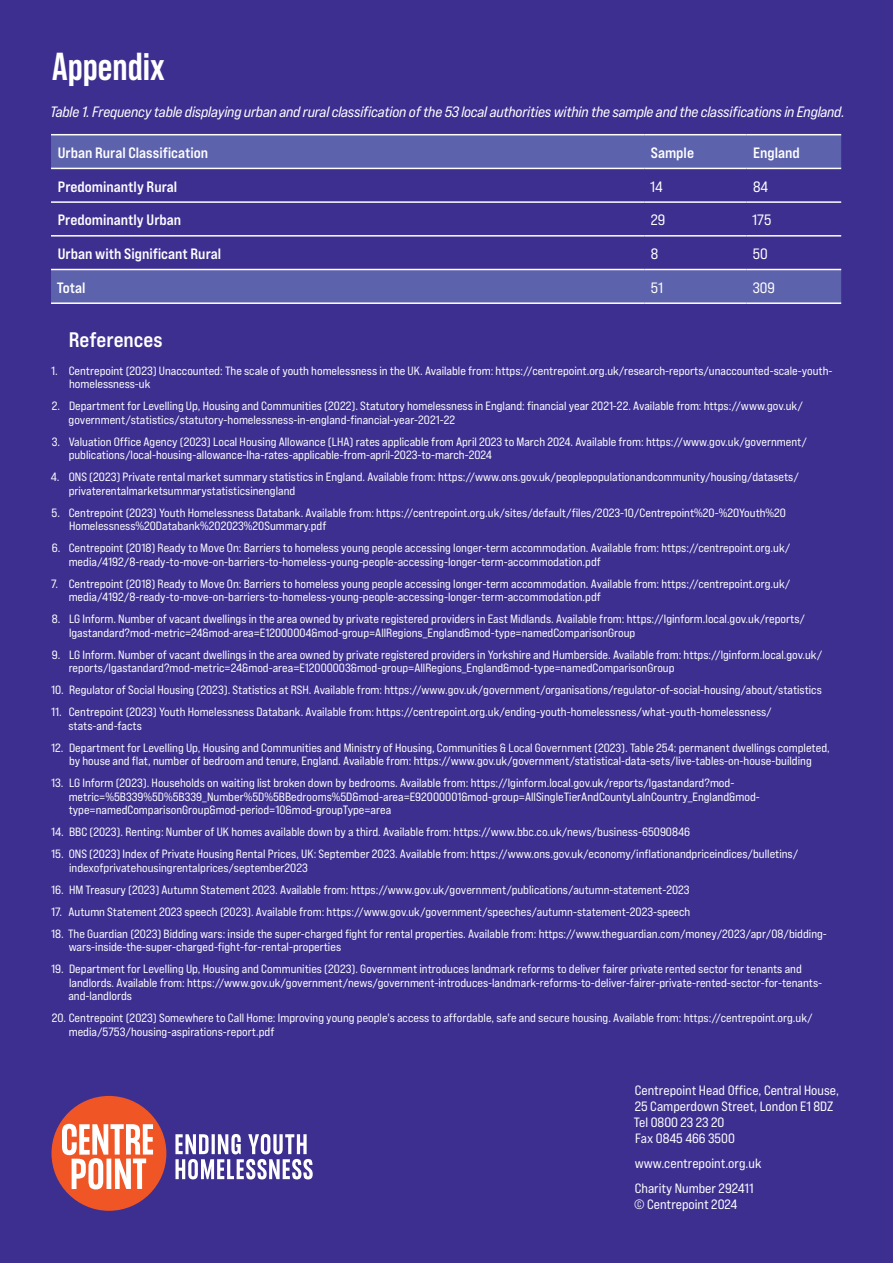
<style>
.page{position:relative;width:893px;height:1263px;background:#3d2f90}
.page>*{position:absolute;margin:0;border:0;box-sizing:border-box;transform-origin:0 0}
.t1{font:700 39px "Bebas Neue Pro";color:#fff}
.t2{font:21px "Bebas Neue Pro Exp Bd";color:#fff}
.t3{font:15px "Bebas Neue Pro Exp It";letter-spacing:-.01em;color:#fff}
.t4{font:15px "Bebas Neue Pro Exp Bd";color:#fff}
.t5{font:15px "Bebas Neue Pro Exp Rg";color:#fff}
.t6{font:13.5px/16.2px "Bebas Neue Pro Exp Rg";color:#fff}
.t7{font:12px/13.5px "Bebas Neue Pro Exp Rg";color:#fff}
</style>
<div class="page">
<svg style="left:175px;top:1134px;width:138px;height:45px"></svg>
<div style="left:52px;top:1096px;width:114px;height:115px;background:#f05625;border-radius:50%"></div>
<svg style="left:62px;top:1124px;width:91px;height:65px"></svg>
<svg style="left:51px;top:135px;width:790px;height:167px"></svg>
<hr style="left:51px;top:168px;width:593px;height:1px;background:#fff">
<hr style="left:644px;top:168px;width:102px;height:1px;background:#fff">
<hr style="left:746px;top:168px;width:95px;height:1px;background:#fff">
<hr style="left:51px;top:201px;width:593px;height:2px;background:#fff">
<hr style="left:644px;top:201px;width:102px;height:2px;background:#fff">
<hr style="left:746px;top:201px;width:95px;height:2px;background:#fff">
<hr style="left:51px;top:235px;width:593px;height:2px;background:#fff">
<hr style="left:644px;top:235px;width:102px;height:2px;background:#fff">
<hr style="left:746px;top:235px;width:95px;height:2px;background:#fff">
<hr style="left:51px;top:269px;width:593px;height:1px;background:#fff">
<hr style="left:644px;top:269px;width:102px;height:1px;background:#fff">
<hr style="left:746px;top:269px;width:95px;height:1px;background:#fff">
<hr style="left:51px;top:302px;width:593px;height:2px;background:#fff">
<hr style="left:644px;top:302px;width:102px;height:2px;background:#fff">
<hr style="left:746px;top:302px;width:95px;height:2px;background:#fff">
<hr style="left:51px;top:134px;width:593px;height:1px;background:#fff">
<hr style="left:644px;top:134px;width:102px;height:1px;background:#fff">
<hr style="left:746px;top:134px;width:95px;height:1px;background:#fff">
<h1 class="t1" style="left:52px;top:44px;width:114px">Appendix</h1>
<p class="t3" style="left:50px;top:102px;width:796px">Table 1. Frequency table displaying urban and rural classification of the 53 local authorities within the sample and the classifications in England.</p>
<p class="t4" style="left:58px;top:143px;width:152px">Urban Rural Classification</p>
<p class="t4" style="left:651px;top:143px;width:45px">Sample</p>
<p class="t4" style="left:753px;top:143px;width:48px">England</p>
<p class="t4" style="left:58px;top:177px;width:121px">Predominantly Rural</p>
<p class="t5" style="left:650px;top:177px;width:14px">14</p>
<p class="t5" style="left:753px;top:177px;width:17px">84</p>
<p class="t4" style="left:58px;top:211px;width:125px">Predominantly Urban</p>
<p class="t5" style="left:651px;top:211px;width:16px">29</p>
<p class="t5" style="left:752px;top:211px;width:21px">175</p>
<p class="t4" style="left:58px;top:244px;width:165px">Urban with Significant Rural</p>
<p class="t5" style="left:651px;top:244px;width:9px">8</p>
<p class="t5" style="left:753px;top:244px;width:16px">50</p>
<p class="t4" style="left:57px;top:278px;width:30px">Total</p>
<p class="t5" style="left:651px;top:278px;width:14px">51</p>
<p class="t5" style="left:753px;top:278px;width:24px">309</p>
<h2 class="t2" style="left:69px;top:326px;width:95px">References</h2>
<p class="t7" style="left:69px;top:364px;width:765px;text-indent:-18px">1. Centrepoint (2023) Unaccounted: The scale of youth homelessness in the UK. Available from: https://centrepoint.org.uk/research-reports/unaccounted-scale-youth&shy;homelessness-uk</p>
<p class="t7" style="left:69px;top:399px;width:736px;text-indent:-17px">2. Department for Levelling Up, Housing and Communities (2022). Statutory homelessness in England: financial year 2021-22. Available from: https://www.gov.uk/ government/statistics/statutory-homelessness-in-england-financial-year-2021-22</p>
<p class="t7" style="left:69px;top:435px;width:740px;text-indent:-17px">3. Valuation Office Agency (2023) Local Housing Allowance (LHA) rates applicable from April 2023 to March 2024. Available from: https://www.gov.uk/government/ publications/local-housing-allowance-lha-rates-applicable-from-april-2023-to-march-2024</p>
<p class="t7" style="left:69px;top:470px;width:732px;text-indent:-18px">4. ONS (2023) Private rental market summary statistics in England. Available from: https://www.ons.gov.uk/peoplepopulationandcommunity/housing/datasets/ privaterentalmarketsummarystatisticsinengland</p>
<p class="t7" style="left:69px;top:506px;width:718px;text-indent:-17px">5. Centrepoint (2023) Youth Homelessness Databank. Available from: https://centrepoint.org.uk/sites/default/files/2023-10/Centrepoint%20-%20Youth%20<br>Homelessness%20Databank%202023%20Summary.pdf</p>
<p class="t7" style="left:69px;top:541px;width:723px;text-indent:-17px">6. Centrepoint (2018) Ready to Move On: Barriers to homeless young people accessing longer-term accommodation. Available from: https://centrepoint.org.uk/ media/4192/8-ready-to-move-on-barriers-to-homeless-young-people-accessing-longer-term-accommodation.pdf</p>
<p class="t7" style="left:69px;top:577px;width:723px;text-indent:-18px">7. Centrepoint (2018) Ready to Move On: Barriers to homeless young people accessing longer-term accommodation. Available from: https://centrepoint.org.uk/ media/4192/8-ready-to-move-on-barriers-to-homeless-young-people-accessing-longer-term-accommodation.pdf</p>
<p class="t7" style="left:69px;top:612px;width:737px;text-indent:-17px">8. LG Inform. Number of vacant dwellings in the area owned by private registered providers in East Midlands. Available from: https://lginform.local.gov.uk/reports/ lgastandard?mod-metric=24&amp;mod-area=E12000004&amp;mod-group=AllRegions_England&amp;mod-type=namedComparisonGroup</p>
<p class="t7" style="left:69px;top:648px;width:755px;text-indent:-17px">9. LG Inform. Number of vacant dwellings in the area owned by private registered providers in Yorkshire and Humberside. Available from: https://lginform.local.gov.uk/ reports/lgastandard?mod-metric=24&amp;mod-area=E12000003&amp;mod-group=AllRegions_England&amp;mod-type=namedComparisonGroup</p>
<p class="t7" style="left:51px;top:683px;width:772px">10. Regulator of Social Housing (2023). Statistics at RSH. Available from: https://www.gov.uk/government/organisations/regulator-of-social-housing/about/statistics</p>
<p class="t7" style="left:69px;top:705px;width:705px;text-indent:-17px">11. Centrepoint (2023) Youth Homelessness Databank. Available from: https://centrepoint.org.uk/ending-youth-homelessness/what-youth-homelessness/ stats-and-facts</p>
<p class="t7" style="left:51px;top:741px;width:780px;text-align:center">12. Department for Levelling Up, Housing and Communities and Ministry of Housing, Communities &amp; Local Government (2023). Table 254: permanent dwellings completed, by house and flat, number of bedroom and tenure, England. Available from: https://www.gov.uk/government/statistical-data-sets/live-tables-on-house-building</p>
<p class="t7" style="left:69px;top:776px;width:693px;text-indent:-17px">13. LG Inform (2023). Households on waiting list broken down by bedrooms. Available from: https://lginform.local.gov.uk/reports/lgastandard?mod&shy;metric=%5B339%5D%5B339_Number%5D%5BBedrooms%5D&amp;mod-area=E92000001&amp;mod-group=AllSingleTierAndCountyLaInCountry_England&amp;mod&shy;type=namedComparisonGroup&amp;mod-period=10&amp;mod-groupType=area</p>
<p class="t7" style="left:51px;top:825px;width:640px">14. BBC (2023). Renting: Number of UK homes available down by a third. Available from: https://www.bbc.co.uk/news/business-65090846</p>
<p class="t7" style="left:69px;top:847px;width:731px;text-indent:-18px">15. ONS (2023) Index of Private Housing Rental Prices, UK: September 2023. Available from: https://www.ons.gov.uk/economy/inflationandpriceindices/bulletins/ indexofprivatehousingrentalprices/september2023</p>
<p class="t7" style="left:51px;top:883px;width:640px">16. HM Treasury (2023) Autumn Statement 2023. Available from: https://www.gov.uk/government/publications/autumn-statement-2023</p>
<p class="t7" style="left:51px;top:905px;width:641px">17. Autumn Statement 2023 speech (2023). Available from: https://www.gov.uk/government/speeches/autumn-statement-2023-speech</p>
<p class="t7" style="left:69px;top:927px;width:760px;text-indent:-17px">18. The Guardian (2023) Bidding wars: inside the super-charged fight for rental properties. Available from: https://www.theguardian.com/money/2023/apr/08/bidding&shy;wars-inside-the-super-charged-fight-for-rental-properties</p>
<p class="t7" style="left:68px;top:962px;width:755px;text-indent:-17px">19. Department for Levelling Up, Housing and Communities (2023). Government introduces landmark reforms to deliver fairer private rented sector for tenants and landlords. Available from: https://www.gov.uk/government/news/government-introduces-landmark-reforms-to-deliver-fairer-private-rented-sector-for-tenants&shy;and-landlords</p>
<p class="t7" style="left:69px;top:1011px;width:745px;text-indent:-17px">20. Centrepoint (2023) Somewhere to Call Home: Improving young people's access to affordable, safe and secure housing. Available from: https://centrepoint.org.uk/ media/5753/housing-aspirations-report.pdf</p>
<p class="t6" style="left:634px;top:1081px;width:207px">Centrepoint Head Office, Central House,<br>25 Camperdown Street, London E1 8DZ<br>Tel 0800 23 23 20<br>Fax 0845 466 3500</p>
<p class="t6" style="left:635px;top:1150px;width:128px;line-height:24.8px">www.centrepoint.org.uk<br>Charity Number 292411</p>
<p class="t6" style="left:634px;top:1196px;width:105px">© Centrepoint 2024</p>
</div>
